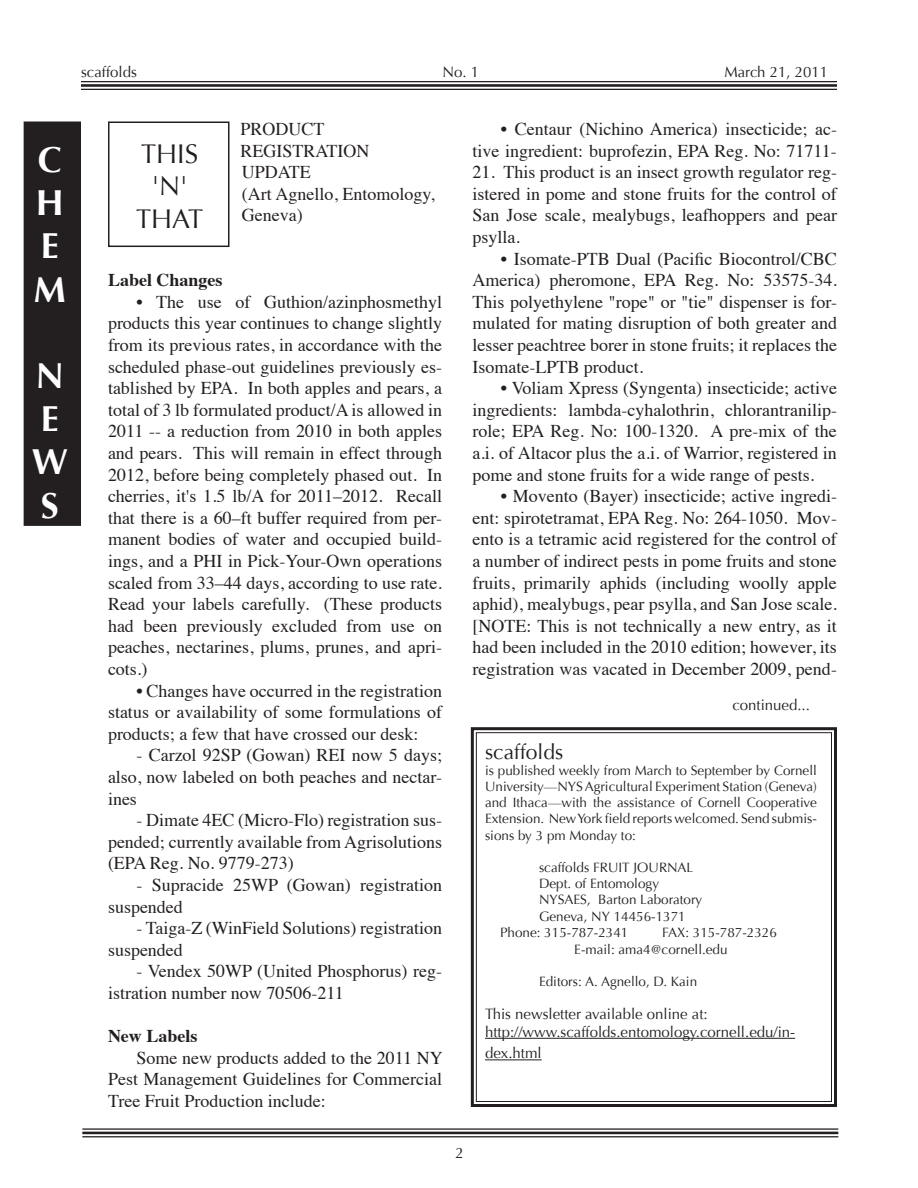
<style>
.page{position:relative;width:918px;height:1188px;background:#fff}
.page>*{position:absolute;margin:0;border:0;box-sizing:border-box;transform-origin:0 0}
.t1{font:700 36px "Optima";color:#fff}
.Box_text{font:27px "Optima";color:#231f20}
.t2{font:21px "Optima";color:#231f20}
.Scaf_Body_Text{font:18px/21.6px "Times";color:#231f20;text-align:justify}
.Scaf_Body_Text-2{font:700 18px "Times";color:#231f20}
.t3{font:15px/21.6px "Optima";color:#231f20}
.t4{font:13.5px/16.2px "Optima";color:#231f20;text-align:justify}
</style>
<div class="page">
<svg style="left:470px;top:727px;width:367px;height:380px"></svg>
<div style="left:476px;top:732px;width:356px;height:370px;border:1px solid #231f20"></div>
<hr style="left:81px;top:81px;width:756px;height:1px;background:#231f20">
<hr style="left:81px;top:84px;width:756px;height:3px;background:#231f20">
<hr style="left:81px;top:89px;width:756px;height:1px;background:#231f20">
<hr style="left:82px;top:1128px;width:756px;height:2px;background:#231f20">
<hr style="left:82px;top:1132px;width:756px;height:2px;background:#231f20">
<hr style="left:82px;top:1136px;width:756px;height:1px;background:#231f20">
<hr style="left:485px;top:1038px;width:310px;height:1px;background:#231f20">
<hr style="left:485px;top:1060px;width:57px;height:1px;background:#231f20">
<div style="left:108px;top:122px;width:122px;height:125px;border:2px solid #231f20"></div>
<div style="left:25px;top:123px;width:55px;height:401px;background:#231f20"></div>
<div style="left:24px;top:122px;width:57px;height:404px;border:3px solid #231f20"></div>
<p class="t3" style="left:81px;top:61px;width:57px">scaffolds</p>
<p class="t3" style="left:443px;top:61px;width:38px">No. 1</p>
<p class="t3" style="left:724px;top:61px;width:105px">March 21, 2011</p>
<p class="t1" style="left:38px;top:139px;width:26px">C</p>
<p class="t1" style="left:36px;top:182px;width:30px">H</p>
<p class="t1" style="left:41px;top:225px;width:19px">E</p>
<p class="t1" style="left:34px;top:268px;width:34px">M</p>
<p class="t1" style="left:36px;top:355px;width:30px">N</p>
<p class="t1" style="left:41px;top:398px;width:19px">E</p>
<p class="t1" style="left:32px;top:441px;width:37px">W</p>
<p class="t1" style="left:41px;top:484px;width:19px">S</p>
<p class="Box_text" style="left:141px;top:138px;width:59px">THIS</p>
<p class="Box_text" style="left:152px;top:170px;width:38px">'N'</p>
<p class="Box_text" style="left:136px;top:203px;width:69px">THAT</p>
<p class="Scaf_Body_Text" style="left:240px;top:117px;width:86px">PRODUCT</p>
<p class="Scaf_Body_Text" style="left:240px;top:138px;width:130px">REGISTRATION</p>
<p class="Scaf_Body_Text" style="left:242px;top:160px;width:71px">UPDATE</p>
<p class="Scaf_Body_Text" style="left:242px;top:181px;width:194px">(Art Agnello, Entomology,</p>
<p class="Scaf_Body_Text" style="left:242px;top:203px;width:62px">Geneva)</p>
<p class="Scaf_Body_Text-2" style="left:108px;top:263px;width:116px">Label Changes</p>
<p class="Scaf_Body_Text" style="left:108px;top:289px;width:336px;text-indent:28px">• The use of Guthion/azinphosmethyl products this year continues to change slightly from its previous rates, in accordance with the scheduled phase-out guidelines previously es&shy;tablished by EPA. In both apples and pears, a total of 3 lb formulated product/A is allowed in 2011 -- a reduction from 2010 in both apples and pears. This will remain in effect through 2012, before being completely phased out. In cherries, it's 1.5 lb/A for 2011–2012. Recall that there is a 60–ft buffer required from per&shy;manent bodies of water and occupied build&shy;ings, and a PHI in Pick-Your-Own operations scaled from 33–44 days, according to use rate.<br>Read your labels carefully. (These products had been previously excluded from use on peaches, nectarines, plums, prunes, and apri&shy;cots.)</p>
<p class="Scaf_Body_Text" style="left:108px;top:678px;width:336px;text-indent:28px">• Changes have occurred in the registration status or availability of some formulations of products; a few that have crossed our desk:</p>
<p class="Scaf_Body_Text" style="left:108px;top:743px;width:336px;text-indent:28px">- Carzol 92SP (Gowan) REI now 5 days; also, now labeled on both peaches and nectar&shy;ines</p>
<p class="Scaf_Body_Text" style="left:108px;top:808px;width:336px;text-indent:28px">- Dimate 4EC (Micro-Flo) registration sus&shy;pended; currently available from Agrisolutions (EPA Reg. No. 9779-273)</p>
<p class="Scaf_Body_Text" style="left:108px;top:873px;width:336px;text-indent:28px">- Supracide 25WP (Gowan) registration suspended</p>
<p class="Scaf_Body_Text" style="left:108px;top:916px;width:336px;text-indent:28px">- Taiga-Z (WinField Solutions) registration suspended</p>
<p class="Scaf_Body_Text" style="left:108px;top:959px;width:336px;text-indent:28px">- Vendex 50WP (United Phosphorus) reg&shy;istration number now 70506-211</p>
<p class="Scaf_Body_Text-2" style="left:108px;top:1019px;width:91px">New Labels</p>
<p class="Scaf_Body_Text" style="left:108px;top:1045px;width:336px;text-indent:28px">Some new products added to the 2011 NY Pest Management Guidelines for Commercial Tree Fruit Production include:</p>
<p class="Scaf_Body_Text" style="left:472px;top:117px;width:366px;text-align:right">• Centaur (Nichino America) insecticide; ac&shy;tive ingredient: buprofezin, EPA Reg. No: 71711-</p>
<p class="Scaf_Body_Text" style="left:472px;top:160px;width:366px">21. This product is an insect growth regulator reg&shy;istered in pome and stone fruits for the control of San Jose scale, mealybugs, leafhoppers and pear psylla.</p>
<p class="Scaf_Body_Text" style="left:472px;top:246px;width:366px;text-indent:28px">• Isomate-PTB Dual (Pacific Biocontrol/CBC America) pheromone, EPA Reg. No: 53575-34.<br>This polyethylene "rope" or "tie" dispenser is for&shy;mulated for mating disruption of both greater and lesser peachtree borer in stone fruits; it replaces the Isomate-LPTB product.</p>
<p class="Scaf_Body_Text" style="left:472px;top:376px;width:366px;text-indent:28px">• Voliam Xpress (Syngenta) insecticide; active ingredients: lambda-cyhalothrin, chlorantranilip&shy;role; EPA Reg. No: 100-1320. A pre-mix of the a.i. of Altacor plus the a.i. of Warrior, registered in pome and stone fruits for a wide range of pests.</p>
<p class="Scaf_Body_Text" style="left:472px;top:484px;width:366px;text-indent:28px">• Movento (Bayer) insecticide; active ingredi&shy;ent: spirotetramat, EPA Reg. No: 264-1050. Mov&shy;ento is a tetramic acid registered for the control of a number of indirect pests in pome fruits and stone fruits, primarily aphids (including woolly apple aphid), mealybugs, pear psylla, and San Jose scale. [NOTE: This is not technically a new entry, as it had been included in the 2010 edition; however, its registration was vacated in December 2009, pend-</p>
<p class="t3" style="left:732px;top:694px;width:79px">continued...</p>
<p class="t2" style="left:485px;top:739px;width:80px">scaffolds</p>
<p class="t4" style="left:485px;top:762px;width:333px">is published weekly from March to September by Cornell University—NYS Agricultural Experiment Station (Geneva) and Ithaca—with the assistance of Cornell Cooperative Extension. New York field reports welcomed. Send submis&shy;sions by 3 pm Monday to:</p>
<p class="t4" style="left:539px;top:860px;width:156px">scaffolds FRUIT JOURNAL</p>
<p class="t4" style="left:539px;top:876px;width:122px">Dept. of Entomology</p>
<p class="t4" style="left:539px;top:892px;width:165px">NYSAES, Barton Laboratory</p>
<p class="t4" style="left:539px;top:908px;width:148px">Geneva, NY 14456-1371</p>
<p class="t4" style="left:500px;top:925px;width:130px">Phone: 315-787-2341</p>
<p class="t4" style="left:662px;top:925px;width:116px">FAX: 315-787-2326</p>
<p class="t4" style="left:574px;top:941px;width:155px">E-mail: ama4@cornell.edu</p>
<p class="t4" style="left:539px;top:974px;width:160px">Editors: A. Agnello, D. Kain</p>
<p class="t3" style="left:485px;top:1003px;width:224px">This newsletter available online at:</p>
<p class="t3" style="left:485px;top:1021px;width:312px">http://www.scaffolds.entomology.cornell.edu/in&shy;dex.html</p>
<p class="t3" style="left:455px;top:1143px;width:10px">2</p>
</div>
